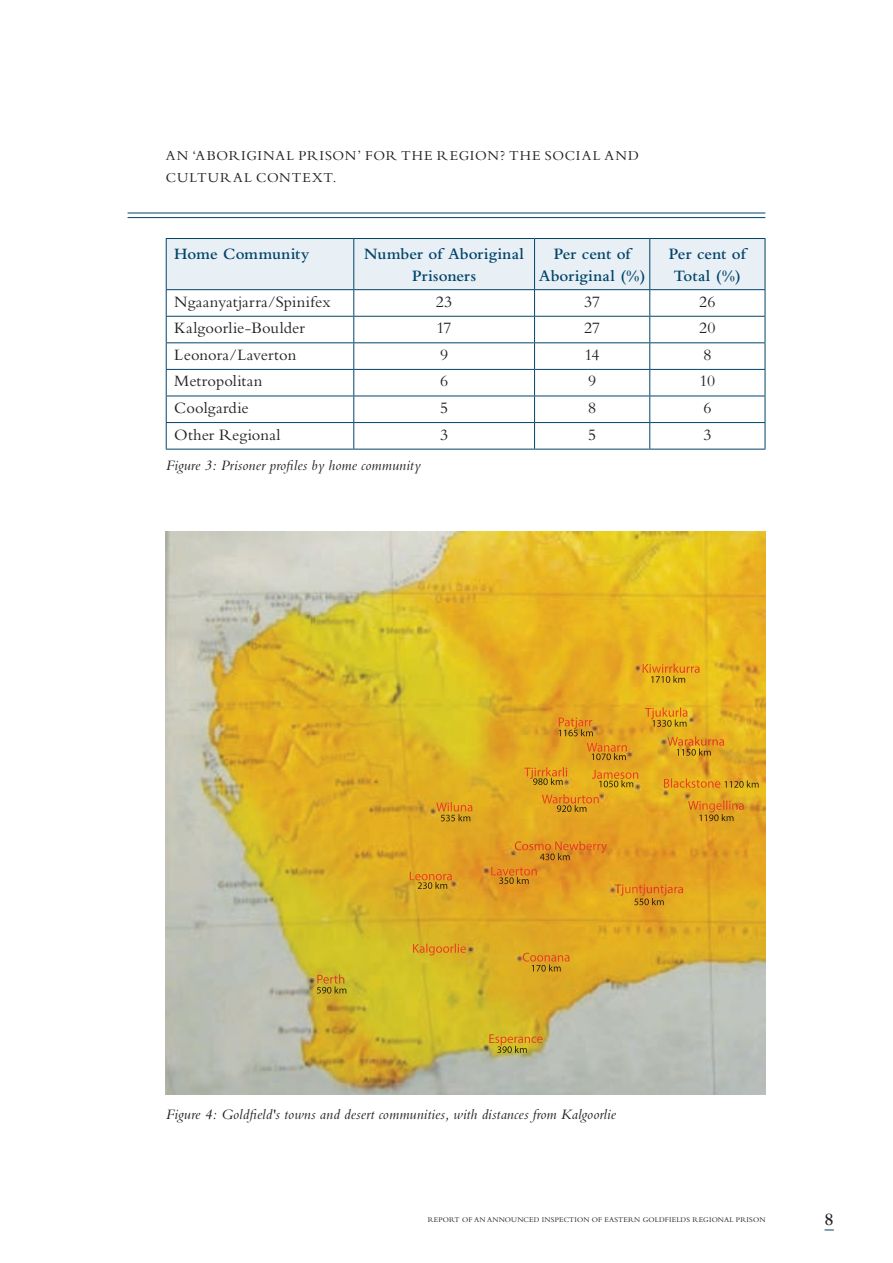
<style>
.page{position:relative;width:893px;height:1263px;background:#fff}
.page>*{position:absolute;margin:0;border:0;box-sizing:border-box;transform-origin:0 0}
.t1{font:600 18px "Bembo";color:#231f20}
.t2{font:16.5px "Bembo";letter-spacing:.005em;color:#231f20}
.t3{font:600 16.5px/21.8px "Bembo";letter-spacing:.005em;color:#00446a;text-align:center}
.t4{font:italic 15px "Bembo";letter-spacing:.01em;color:#231f20}
.t5{font:14.25px/22.5px "Bembo";letter-spacing:.06em;color:#231f20}
.t6{font:7.5px "Bembo";letter-spacing:.02em;color:#231f20}
</style>
<div class="page">
<hr style="left:128px;top:213px;width:637px;height:1px;background:#00446a">
<hr style="left:128px;top:217px;width:637px;height:1px;background:#00446a">
<svg style="left:166px;top:238px;width:600px;height:211px"></svg>
<hr style="left:166px;top:449px;width:188px;height:1px;background:#00446a">
<hr style="left:354px;top:449px;width:181px;height:1px;background:#00446a">
<hr style="left:535px;top:449px;width:115px;height:1px;background:#00446a">
<hr style="left:650px;top:449px;width:115px;height:1px;background:#00446a">
<img style="left:166px;top:531px;width:599px;height:564px">
<p class="t5" style="left:166px;top:144px;width:475px">AN ‘ABORIGINAL PRISON’ FOR THE REGION? THE SOCIAL AND<br>CULTURAL CONTEXT.</p>
<p class="t3" style="left:174px;top:243px;width:136px">Home Community</p>
<p class="t3" style="left:364px;top:243px;width:161px">Number of Aboriginal<br>Prisoners</p>
<p class="t3" style="left:539px;top:243px;width:108px">Per cent of<br>Aboriginal (%)</p>
<p class="t3" style="left:669px;top:243px;width:78px;text-align:left">Per cent of<br>Total (%)</p>
<p class="t2" style="left:174px;top:292px;width:158px">Ngaanyatjarra/Spinifex</p>
<p class="t2" style="left:436px;top:292px;width:18px">23</p>
<p class="t2" style="left:584px;top:292px;width:17px">37</p>
<p class="t2" style="left:699px;top:292px;width:18px">26</p>
<p class="t2" style="left:174px;top:318px;width:132px">Kalgoorlie-Boulder</p>
<p class="t2" style="left:437px;top:318px;width:17px">17</p>
<p class="t2" style="left:584px;top:318px;width:18px">27</p>
<p class="t2" style="left:699px;top:318px;width:18px">20</p>
<p class="t2" style="left:174px;top:345px;width:124px">Leonora/Laverton</p>
<p class="t2" style="left:440px;top:345px;width:10px">9</p>
<p class="t2" style="left:585px;top:345px;width:17px">14</p>
<p class="t2" style="left:703px;top:345px;width:10px">8</p>
<p class="t2" style="left:174px;top:371px;width:90px">Metropolitan</p>
<p class="t2" style="left:440px;top:371px;width:10px">6</p>
<p class="t2" style="left:588px;top:371px;width:10px">9</p>
<p class="t2" style="left:700px;top:371px;width:17px">10</p>
<p class="t2" style="left:174px;top:398px;width:76px">Coolgardie</p>
<p class="t2" style="left:440px;top:398px;width:10px">5</p>
<p class="t2" style="left:588px;top:398px;width:10px">8</p>
<p class="t2" style="left:703px;top:398px;width:10px">6</p>
<p class="t2" style="left:174px;top:425px;width:108px">Other Regional</p>
<p class="t2" style="left:440px;top:425px;width:10px">3</p>
<p class="t2" style="left:588px;top:425px;width:10px">5</p>
<p class="t2" style="left:703px;top:425px;width:10px">3</p>
<p class="t4" style="left:166px;top:456px;width:256px">Figure 3: Prisoner profiles by home community</p>
<p class="t4" style="left:166px;top:1105px;width:452px">Figure 4: Goldfield's towns and desert communities, with distances from Kalgoorlie</p>
<p class="t6" style="left:428px;top:1215px;width:339px">REPORT OF AN ANNOUNCED INSPECTION OF EASTERN GOLDFIELDS REGIONAL PRISON</p>
<p class="t1" style="left:825px;top:1210px;width:11px">8</p>
</div>
